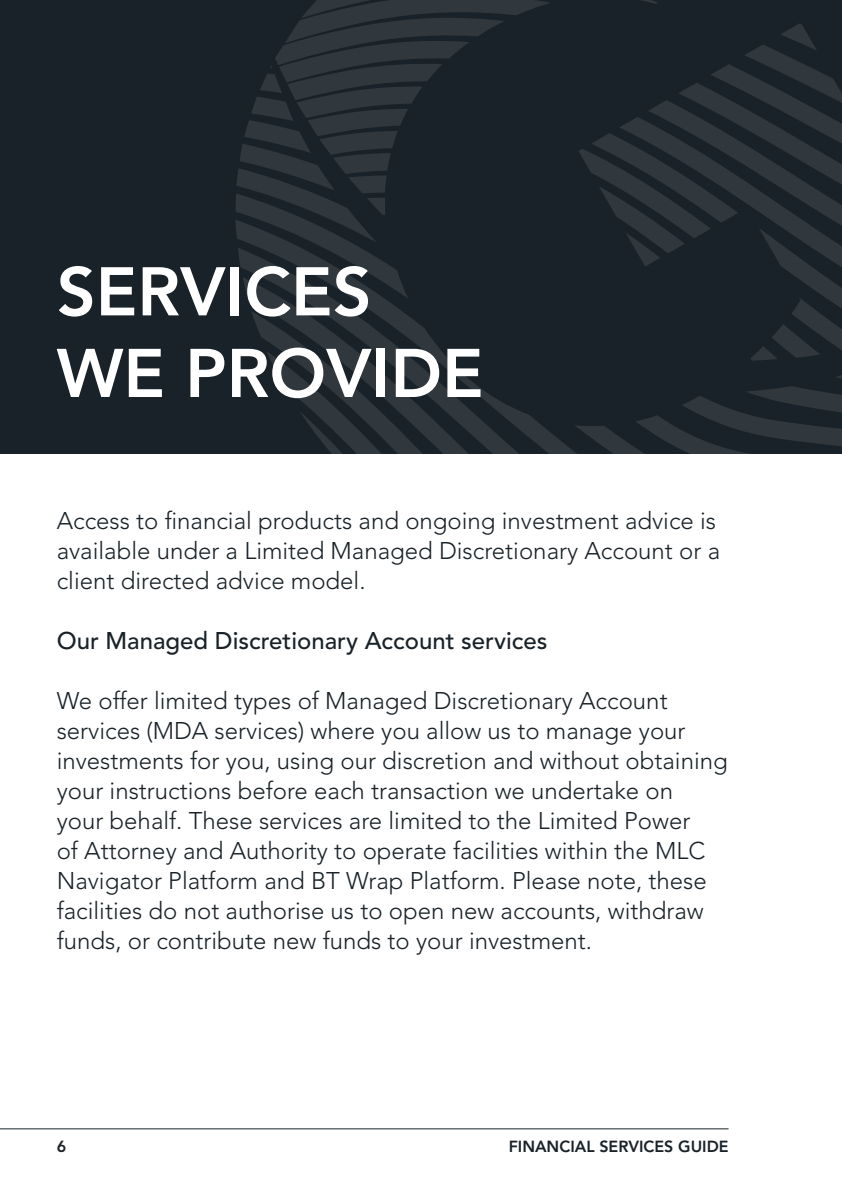
<style>
.page{position:relative;width:842px;height:1191px;background:#fff}
.page>*{position:absolute;margin:0;border:0;box-sizing:border-box;transform-origin:0 0}
.t1{font:800 68px/81.6px "Avenir LT Std";color:#fff}
.t2{font:300 24px/30px "Avenir LT Std";color:#192228}
.t3{font:500 24px "Avenir LT Std";color:#192228}
.t4{font:800 16px "Avenir LT Std";color:#192228}
</style>
<div class="page">
<hr style="left:0;top:1128px;width:729px;height:1px;background:#192228">
<div style="left:0;top:0;width:842px;height:454px;background:#192228"></div>
<svg style="left:236px;top:0;width:606px;height:454px"></svg>
<h1 class="t1" style="left:57px;top:251px;width:428px">SERVICES<br>WE PROVIDE</h1>
<p class="t2" style="left:57px;top:505px;width:665px">Access to financial products and ongoing investment advice is available under a Limited Managed Discretionary Account or a client directed advice model .</p>
<p class="t3" style="left:57px;top:626px;width:492px">Our Managed Discretionary Account services</p>
<p class="t2" style="left:57px;top:685px;width:673px">We offer limited types of Managed Discretionary Account services (MDA services) where you allow us to manage your investments for you, using our discretion and without obtaining your instructions before each transaction we undertake on<br>your behalf . These services are limited to the Limited Power<br>of Attorney and Authority to operate facilities within the MLC Navigator Platform and BT Wrap Platform . Please note, these facilities do not authorise us to open new accounts, withdraw funds, or contribute new funds to your investment .</p>
<p class="t4" style="left:57px;top:1137px;width:11px">6</p>
<p class="t4" style="left:509px;top:1137px;width:221px">FINANCIAL SERVICES GUIDE</p>
</div>
